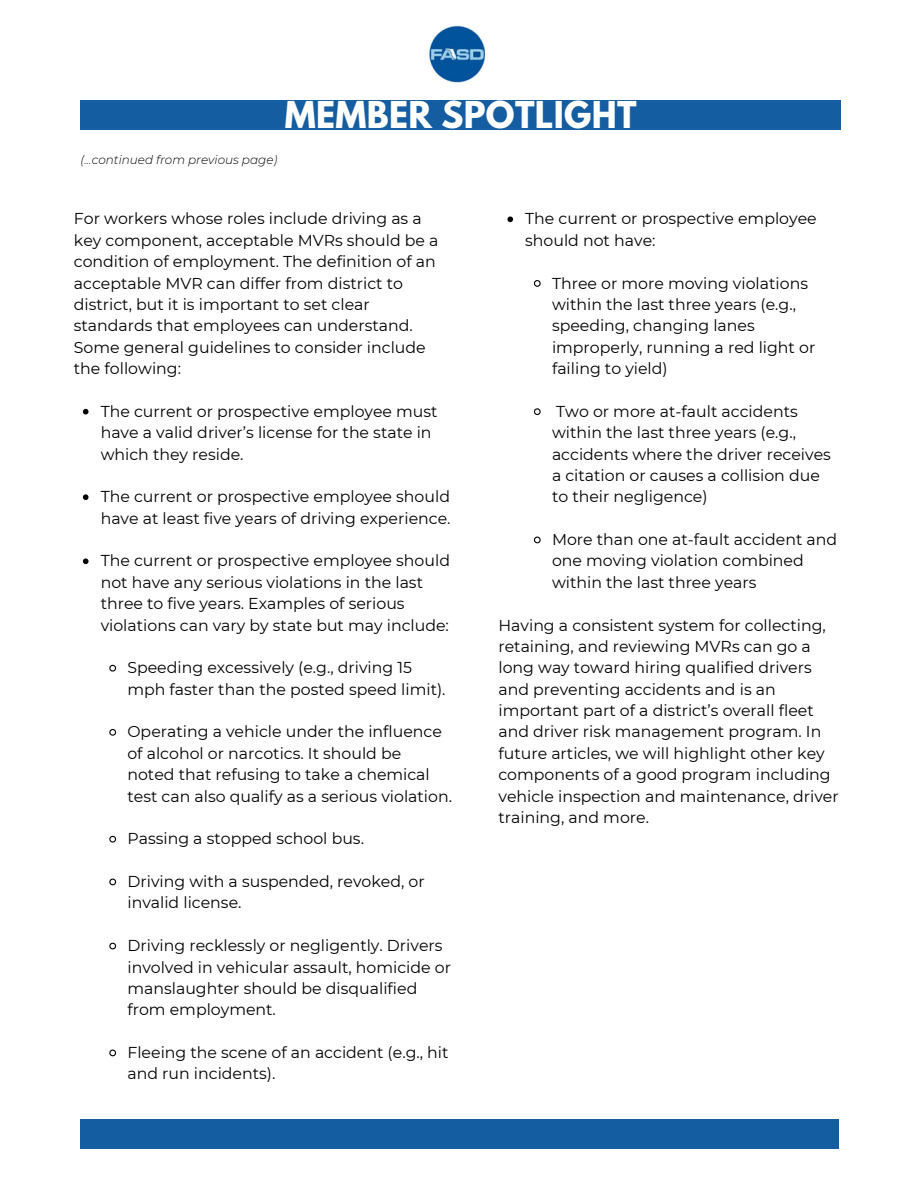
<style>
.page{position:relative;width:918px;height:1188px;background:#fff}
.page>*{position:absolute;margin:0;border:0;box-sizing:border-box;transform-origin:0 0}
.t1{font:700 32.85px "League Spartan";letter-spacing:.01em;color:#fff}
.t2{font:15.75px/21.3px "Montserrat";color:#000}
.t3{font:italic 300 12px "Montserrat";color:#000}
</style>
<div class="page">
<div style="left:80px;top:100px;width:761px;height:29px;background:#145da0"></div>
<img style="left:429px;top:25px;width:57px;height:58px">
<div style="left:81px;top:1119px;width:758px;height:29px;background:#145da0"></div>
<svg style="left:83px;top:409px;width:6px;height:6px"></svg>
<svg style="left:83px;top:494px;width:6px;height:6px"></svg>
<svg style="left:83px;top:559px;width:6px;height:5px"></svg>
<svg style="left:109px;top:664px;width:8px;height:8px"></svg>
<svg style="left:109px;top:728px;width:8px;height:8px"></svg>
<svg style="left:109px;top:835px;width:8px;height:8px"></svg>
<svg style="left:109px;top:878px;width:8px;height:8px"></svg>
<svg style="left:109px;top:942px;width:8px;height:8px"></svg>
<svg style="left:109px;top:1049px;width:8px;height:8px"></svg>
<svg style="left:507px;top:217px;width:6px;height:5px"></svg>
<svg style="left:533px;top:280px;width:8px;height:7px"></svg>
<svg style="left:533px;top:408px;width:8px;height:8px"></svg>
<svg style="left:533px;top:536px;width:8px;height:8px"></svg>
<h1 class="t1" style="left:285px;top:98px;width:353px">MEMBER SPOTLIGHT</h1>
<p class="t3" style="left:81px;top:153px;width:198px">(...continued from previous page)</p>
<p class="t2" style="left:74px;top:208px;width:366px">For workers whose roles include driving as a key component, acceptable MVRs should be a condition of employment. The definition of an acceptable MVR can differ from district to district, but it is important to set clear standards that employees can understand.<br>Some general guidelines to consider include the following:</p>
<p class="t2" style="left:525px;top:208px;width:293px">The current or prospective employee should not have:</p>
<p class="t2" style="left:552px;top:272px;width:265px">Three or more moving violations within the last three years (e.g., speeding, changing lanes improperly, running a red light or failing to yield)</p>
<p class="t2" style="left:552px;top:400px;width:280px">Two or more at‐fault accidents within the last three years (e.g., accidents where the driver receives a citation or causes a collision due to their negligence)</p>
<p class="t2" style="left:552px;top:529px;width:287px">More than one at‐fault accident and one moving violation combined within the last three years</p>
<p class="t2" style="left:498px;top:614px;width:342px">Having a consistent system for collecting, retaining, and reviewing MVRs can go a long way toward hiring qualified drivers and preventing accidents and is an important part of a district’s overall fleet and driver risk management program. In future articles, we will highlight other key components of a good program including vehicle inspection and maintenance, driver training, and more.</p>
<p class="t2" style="left:101px;top:400px;width:339px">The current or prospective employee must have a valid driver’s license for the state in which they reside.</p>
<p class="t2" style="left:101px;top:486px;width:351px">The current or prospective employee should have at least five years of driving experience.</p>
<p class="t2" style="left:101px;top:550px;width:351px">The current or prospective employee should not have any serious violations in the last three to five years. Examples of serious violations can vary by state but may include:</p>
<p class="t2" style="left:127px;top:657px;width:320px">Speeding excessively (e.g., driving 15 mph faster than the posted speed limit).</p>
<p class="t2" style="left:127px;top:721px;width:326px">Operating a vehicle under the influence of alcohol or narcotics. It should be noted that refusing to take a chemical test can also qualify as a serious violation.</p>
<p class="t2" style="left:127px;top:828px;width:238px">Passing a stopped school bus.</p>
<p class="t2" style="left:127px;top:871px;width:299px">Driving with a suspended, revoked, or invalid license.</p>
<p class="t2" style="left:127px;top:935px;width:325px">Driving recklessly or negligently. Drivers involved in vehicular assault, homicide or manslaughter should be disqualified from employment.</p>
<p class="t2" style="left:127px;top:1042px;width:323px">Fleeing the scene of an accident (e.g., hit and run incidents).</p>
</div>
